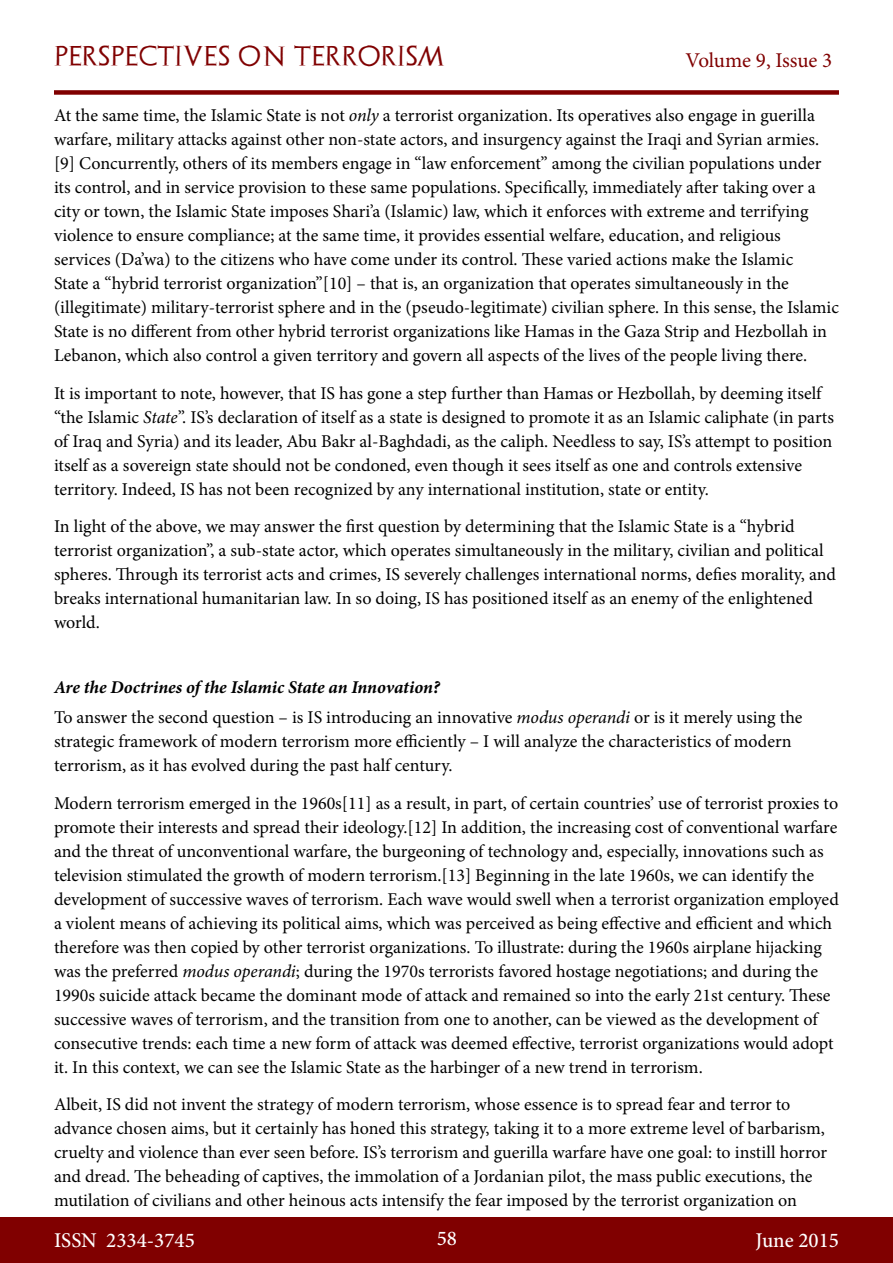
<style>
.page{position:relative;width:893px;height:1263px;background:#fff}
.page>*{position:absolute;margin:0;border:0;box-sizing:border-box;transform-origin:0 0}
.t1{font:500 21px "Minion Pro";color:#fff}
.t2{font:21px "Archeologicaps";letter-spacing:.045em;color:#800000}
.t3{font:21px "Minion Pro";letter-spacing:-.005em;color:#800000}
.Body{font:18px/24px "Minion Pro";color:#000}
.Heading_-bold_italic{font:italic 700 18px "Minion Pro";letter-spacing:-.005em;color:#000}
.s1{font-style:italic}
</style>
<div class="page">
<div style="left:0;top:1217px;width:893px;height:46px;background:#800000"></div>
<div style="left:54px;top:90px;width:785px;height:5px;background:#800000"></div>
<p class="t2" style="left:54px;top:43px;width:392px">PERSPECTIVES ON TERRORISM</p>
<p class="t3" style="left:686px;top:46px;width:148px">Volume 9, Issue 3</p>
<p class="Body" style="left:54px;top:103px;width:786px">At the same time, the Islamic State is not <span class="s1">only</span> a terrorist organization. Its operatives also engage in guerilla warfare, military attacks against other non-state actors, and insurgency against the Iraqi and Syrian armies. [9] Concurrently, others of its members engage in “law enforcement” among the civilian populations under its control, and in service provision to these same populations. Specifically, immediately after taking over a city or town, the Islamic State imposes Shari’a (Islamic) law, which it enforces with extreme and terrifying violence to ensure compliance; at the same time, it provides essential welfare, education, and religious services (Da’wa) to the citizens who have come under its control. These varied actions make the Islamic<br>State a “hybrid terrorist organization”[10] – that is, an organization that operates simultaneously in the (illegitimate) military-terrorist sphere and in the (pseudo-legitimate) civilian sphere. In this sense, the Islamic State is no different from other hybrid terrorist organizations like Hamas in the Gaza Strip and Hezbollah in Lebanon, which also control a given territory and govern all aspects of the lives of the people living there.</p>
<p class="Body" style="left:54px;top:381px;width:781px">It is important to note, however, that IS has gone a step further than Hamas or Hezbollah, by deeming itself “the Islamic <span class="s1">State</span>”. IS’s declaration of itself as a state is designed to promote it as an Islamic caliphate (in parts of Iraq and Syria) and its leader, Abu Bakr al-Baghdadi, as the caliph. Needless to say, IS’s attempt to position itself as a sovereign state should not be condoned, even though it sees itself as one and controls extensive territory. Indeed, IS has not been recognized by any international institution, state or entity.</p>
<p class="Body" style="left:54px;top:514px;width:783px">In light of the above, we may answer the first question by determining that the Islamic State is a “hybrid terrorist organization”, a sub-state actor, which operates simultaneously in the military, civilian and political spheres. Through its terrorist acts and crimes, IS severely challenges international norms, defies morality, and breaks international humanitarian law. In so doing, IS has positioned itself as an enemy of the enlightened world.</p>
<p class="Heading_-bold_italic" style="left:54px;top:674px;width:387px">Are the Doctrines of the Islamic State an Innovation?</p>
<p class="Body" style="left:54px;top:706px;width:750px">To answer the second question – is IS introducing an innovative <span class="s1">modus operandi</span> or is it merely using the strategic framework of modern terrorism more efficiently – I will analyze the characteristics of modern terrorism, as it has evolved during the past half century.</p>
<p class="Body" style="left:54px;top:791px;width:786px">Modern terrorism emerged in the 1960s[11] as a result, in part, of certain countries’ use of terrorist proxies to promote their interests and spread their ideology.[12] In addition, the increasing cost of conventional warfare and the threat of unconventional warfare, the burgeoning of technology and, especially, innovations such as television stimulated the growth of modern terrorism.[13] Beginning in the late 1960s, we can identify the development of successive waves of terrorism. Each wave would swell when a terrorist organization employed a violent means of achieving its political aims, which was perceived as being effective and efficient and which therefore was then copied by other terrorist organizations. To illustrate: during the 1960s airplane hijacking was the preferred <span class="s1">modus operandi</span>; during the 1970s terrorists favored hostage negotiations; and during the 1990s suicide attack became the dominant mode of attack and remained so into the early 21st century. These successive waves of terrorism, and the transition from one to another, can be viewed as the development of consecutive trends: each time a new form of attack was deemed effective, terrorist organizations would adopt it. In this context, we can see the Islamic State as the harbinger of a new trend in terrorism.</p>
<p class="Body" style="left:54px;top:1093px;width:775px">Albeit, IS did not invent the strategy of modern terrorism, whose essence is to spread fear and terror to advance chosen aims, but it certainly has honed this strategy, taking it to a more extreme level of barbarism, cruelty and violence than ever seen before. IS’s terrorism and guerilla warfare have one goal: to instill horror and dread. The beheading of captives, the immolation of a Jordanian pilot, the mass public executions, the mutilation of civilians and other heinous acts intensify the fear imposed by the terrorist organization on</p>
<p class="t1" style="left:54px;top:1226px;width:142px">ISSN 2334-3745</p>
<p class="t1" style="left:437px;top:1224px;width:22px">58</p>
<p class="t1" style="left:756px;top:1226px;width:85px">June 2015</p>
</div>
